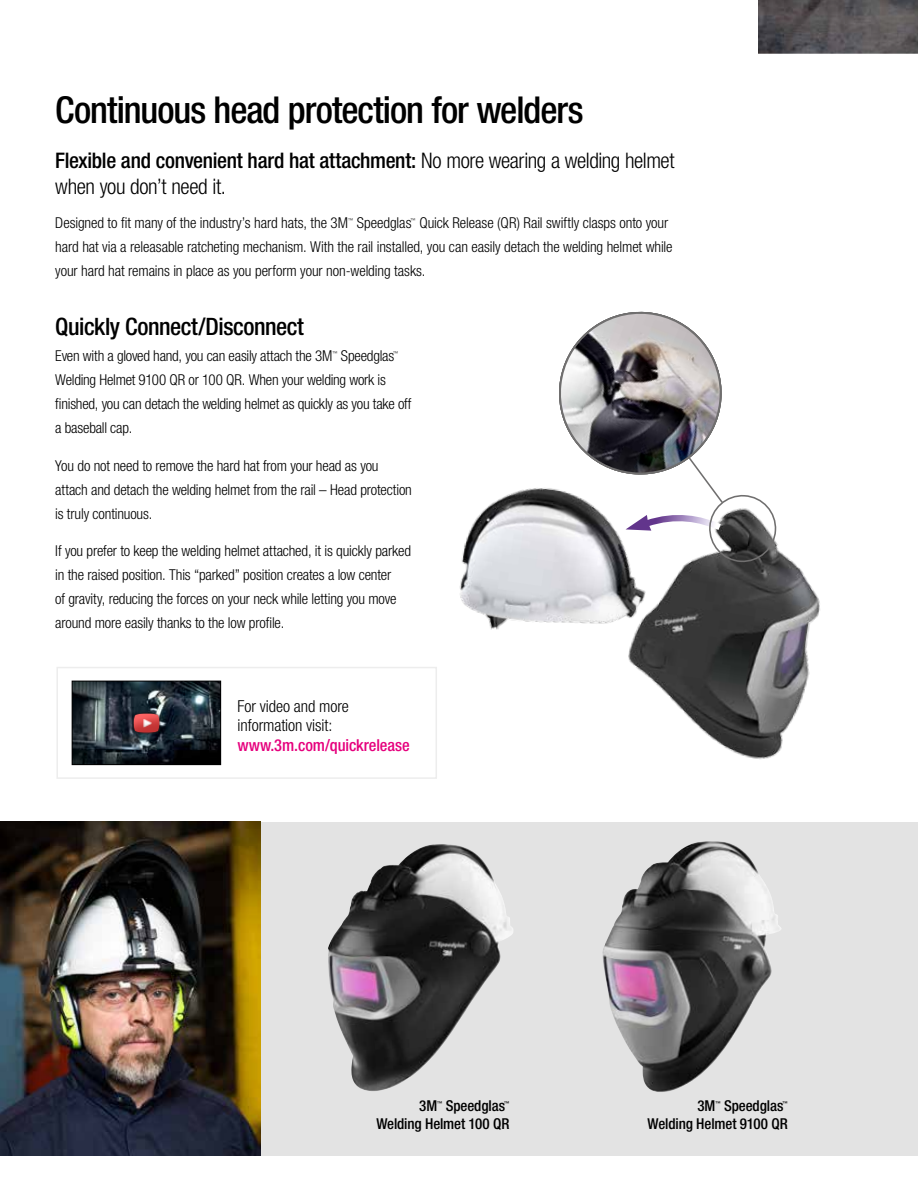
<style>
.page{position:relative;width:918px;height:1188px;background:#fff}
.page>*{position:absolute;margin:0;border:0;box-sizing:border-box;transform-origin:0 0}
.t1{font:500 condensed 37.05px "Helvetica Neue LT Std";letter-spacing:-.025em;color:#000}
.t2{font:500 condensed 24px "Helvetica Neue LT Std";letter-spacing:-.02em;color:#000}
.t3{font:300 condensed 21.45px/25.5px "Helvetica Neue LT Std";letter-spacing:-.015em;color:#000}
.t4{font:300 condensed 16.5px/19.5px "Helvetica Neue LT Std";letter-spacing:-.005em;color:#000}
.t5{font:500 condensed 16.5px "Helvetica Neue LT Std";letter-spacing:-.005em;color:#e6007d}
.t6{font:300 condensed 15px/24px "Helvetica Neue LT Std";letter-spacing:-.01em;color:#000}
.t7{font:500 condensed 15px "Helvetica Neue LT Std";letter-spacing:-.01em;color:#000}
.t8{font:300 condensed 5.25px "Helvetica Neue LT Std";color:#000}
.t9{font:500 condensed 5.25px "Helvetica Neue LT Std";color:#000}
.s1{font-weight:500}
</style>
<div class="page">
<div style="left:0;top:822px;width:918px;height:334px;background:#e3e3e3"></div>
<img style="left:602px;top:841px;width:179px;height:251px">
<img style="left:328px;top:844px;width:185px;height:247px">
<svg style="left:759px;top:0;width:159px;height:54px;background:#575356"></svg>
<img style="left:0;top:822px;width:261px;height:334px">
<div style="left:56px;top:667px;width:381px;height:112px;border:2px solid #ededed"></div>
<img style="left:74px;top:683px;width:145px;height:80px">
<div style="left:72px;top:681px;width:149px;height:84px;border:1px solid #000"></div>
<img style="left:124px;top:706px;width:45px;height:34px">
<img style="left:424px;top:488px;width:396px;height:291px">
<svg style="left:554px;top:311px;width:224px;height:252px"></svg>
<h1 class="t1" style="left:55px;top:88px;width:530px">Continuous head protection for welders</h1>
<h3 class="t3" style="left:55px;top:148px;width:621px"><span class="s1">Flexible and convenient hard hat attachment:</span> No more wearing a welding helmet when you don’t need it.</h3>
<p class="t6" style="left:55px;top:211px;width:294px">Designed to fit many of the industry’s hard hats, the 3M</p>
<p class="t8" style="left:348px;top:217px;width:7px">™</p>
<p class="t6" style="left:357px;top:211px;width:56px">Speedglas</p>
<p class="t8" style="left:411px;top:217px;width:7px">™</p>
<p class="t6" style="left:55px;top:211px;width:619px;text-indent:364px">Quick Release (QR) Rail swiftly clasps onto your hard hat via a releasable ratcheting mechanism. With the rail installed, you can easily detach the welding helmet while your hard hat remains in place as you perform your non-welding tasks.</p>
<h2 class="t2" style="left:55px;top:312px;width:250px">Quickly Connect/Disconnect</h2>
<p class="t6" style="left:55px;top:344px;width:279px">Even with a gloved hand, you can easily attach the 3M</p>
<p class="t8" style="left:332px;top:350px;width:7px">™</p>
<p class="t6" style="left:341px;top:344px;width:55px">Speedglas</p>
<p class="t8" style="left:393px;top:350px;width:7px">™</p>
<p class="t6" style="left:55px;top:368px;width:358px">Welding Helmet 9100 QR or 100 QR. When your welding work is finished, you can detach the welding helmet as quickly as you take off a baseball cap.</p>
<p class="t6" style="left:55px;top:453px;width:358px">You do not need to remove the hard hat from your head as you attach and detach the welding helmet from the rail – Head protection is truly continuous.</p>
<p class="t6" style="left:55px;top:539px;width:357px">If you prefer to keep the welding helmet attached, it is quickly parked in the raised position. This “parked” position creates a low center<br>of gravity, reducing the forces on your neck while letting you move around more easily thanks to the low profile.</p>
<p class="t4" style="left:238px;top:696px;width:113px">For video and more information visit:</p>
<p class="t5" style="left:238px;top:735px;width:174px">www.3m.com/quickrelease</p>
<p class="t7" style="left:419px;top:1097px;width:20px">3M</p>
<p class="t9" style="left:437px;top:1100px;width:7px">™</p>
<p class="t7" style="left:446px;top:1097px;width:61px">Speedglas</p>
<p class="t9" style="left:504px;top:1100px;width:7px">™</p>
<p class="t7" style="left:376px;top:1115px;width:135px">Welding Helmet 100 QR</p>
<p class="t7" style="left:697px;top:1097px;width:20px">3M</p>
<p class="t9" style="left:715px;top:1100px;width:7px">™</p>
<p class="t7" style="left:724px;top:1097px;width:61px">Speedglas</p>
<p class="t9" style="left:783px;top:1100px;width:7px">™</p>
<p class="t7" style="left:648px;top:1115px;width:142px">Welding Helmet 9100 QR</p>
</div>
